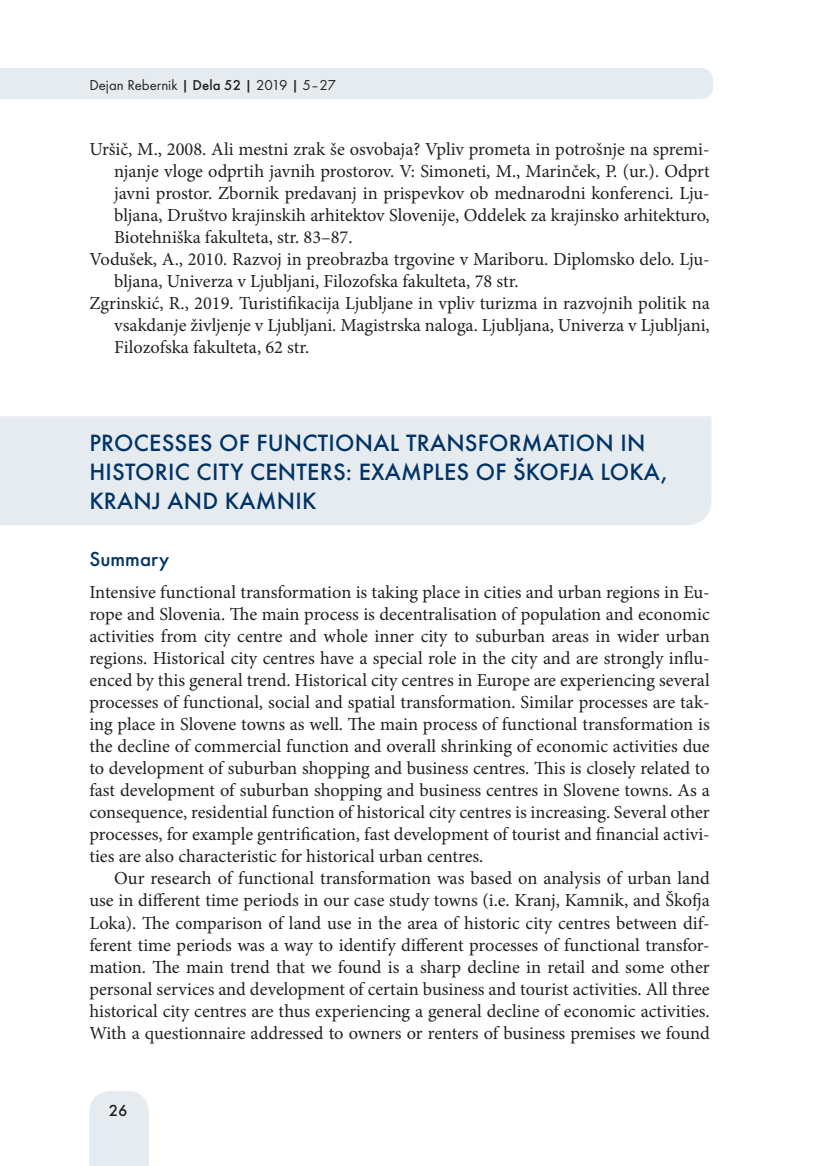
<style>
.page{position:relative;width:819px;height:1166px;background:#fff}
.page>*{position:absolute;margin:0;border:0;box-sizing:border-box;transform-origin:0 0}
.Dela_2_NASLOV{font:500 24.5px/28.9px "Futura TEE";letter-spacing:.01em;color:#036}
.Dela_IZVLECEK_KLJUCN{font:500 21px "Futura TEE";letter-spacing:.005em;color:#036}
.t1{font:18.38px/22.1px "Minion Pro";letter-spacing:-.005em;color:#231f20;text-align:justify}
.t2{font:500 16.62px "Futura TEE";color:#231f20}
.t3{font:14.88px "Futura TEE";color:#231f20}
.s1{font-weight:500}
</style>
<div class="page">
<div style="left:0;top:68px;width:713px;height:31px;background:#e6ebf0"></div>
<div style="left:89px;top:1091px;width:60px;height:75px;background:#e6ebf0"></div>
<div style="left:0;top:416px;width:711px;height:109px;background:#e6ebf0"></div>
<p class="t3" style="left:89px;top:76px;width:248px">Dejan Rebernik <span class="s1">| Dela 52 |</span> 2019 <span class="s1">|</span> 5–27</p>
<p class="t1" style="left:114px;top:138px;width:597px;text-indent:-25px">Uršič, M., 2008. Ali mestni zrak še osvobaja? Vpliv prometa in potrošnje na spremi&shy;njanje vloge odprtih javnih prostorov. V: Simoneti, M., Marinček, P. (ur.). Odprt javni prostor. Zbornik predavanj in prispevkov ob mednarodni konferenci. Lju&shy;bljana, Društvo krajinskih arhitektov Slovenije, Oddelek za krajinsko arhitekturo, Biotehniška fakulteta, str. 83–87.</p>
<p class="t1" style="left:114px;top:248px;width:597px;text-indent:-25px">Vodušek, A., 2010. Razvoj in preobrazba trgovine v Mariboru. Diplomsko delo. Lju&shy;bljana, Univerza v Ljubljani, Filozofska fakulteta, 78 str.</p>
<p class="t1" style="left:114px;top:292px;width:597px;text-indent:-25px">Zgrinskić, R., 2019. Turistifikacija Ljubljane in vpliv turizma in razvojnih politik na vsakdanje življenje v Ljubljani. Magistrska naloga. Ljubljana, Univerza v Ljubljani, Filozofska fakulteta, 62 str.</p>
<p class="Dela_2_NASLOV" style="left:89px;top:428px;width:579px">PROCESSES OF FUNCTIONAL TRANSFORMATION IN<br>HISTORIC CITY CENTERS: EXAMPLES OF ŠKOFJA LOKA,<br>KRANJ AND KAMNIK</p>
<p class="Dela_IZVLECEK_KLJUCN" style="left:89px;top:546px;width:81px">Summary</p>
<p class="t1" style="left:89px;top:581px;width:622px">Intensive functional transformation is taking place in cities and urban regions in Eu&shy;rope and Slovenia. The main process is decentralisation of population and economic activities from city centre and whole inner city to suburban areas in wider urban regions. Historical city centres have a special role in the city and are strongly influ&shy;enced by this general trend. Historical city centres in Europe are experiencing several processes of functional, social and spatial transformation. Similar processes are tak&shy;ing place in Slovene towns as well. The main process of functional transformation is the decline of commercial function and overall shrinking of economic activities due to development of suburban shopping and business centres. This is closely related to fast development of suburban shopping and business centres in Slovene towns. As a consequence, residential function of historical city centres is increasing. Several other processes, for example gentrification, fast development of tourist and financial activi&shy;ties are also characteristic for historical urban centres.</p>
<p class="t1" style="left:89px;top:867px;width:622px;text-indent:25px">Our research of functional transformation was based on analysis of urban land use in different time periods in our case study towns (i.e. Kranj, Kamnik, and Škofja Loka). The comparison of land use in the area of historic city centres between dif&shy;ferent time periods was a way to identify different processes of functional transfor&shy;mation. The main trend that we found is a sharp decline in retail and some other personal services and development of certain business and tourist activities. All three historical city centres are thus experiencing a general decline of economic activities.<br>With a questionnaire addressed to owners or renters of business premises we found</p>
<p class="t2" style="left:109px;top:1100px;width:20px">26</p>
</div>
